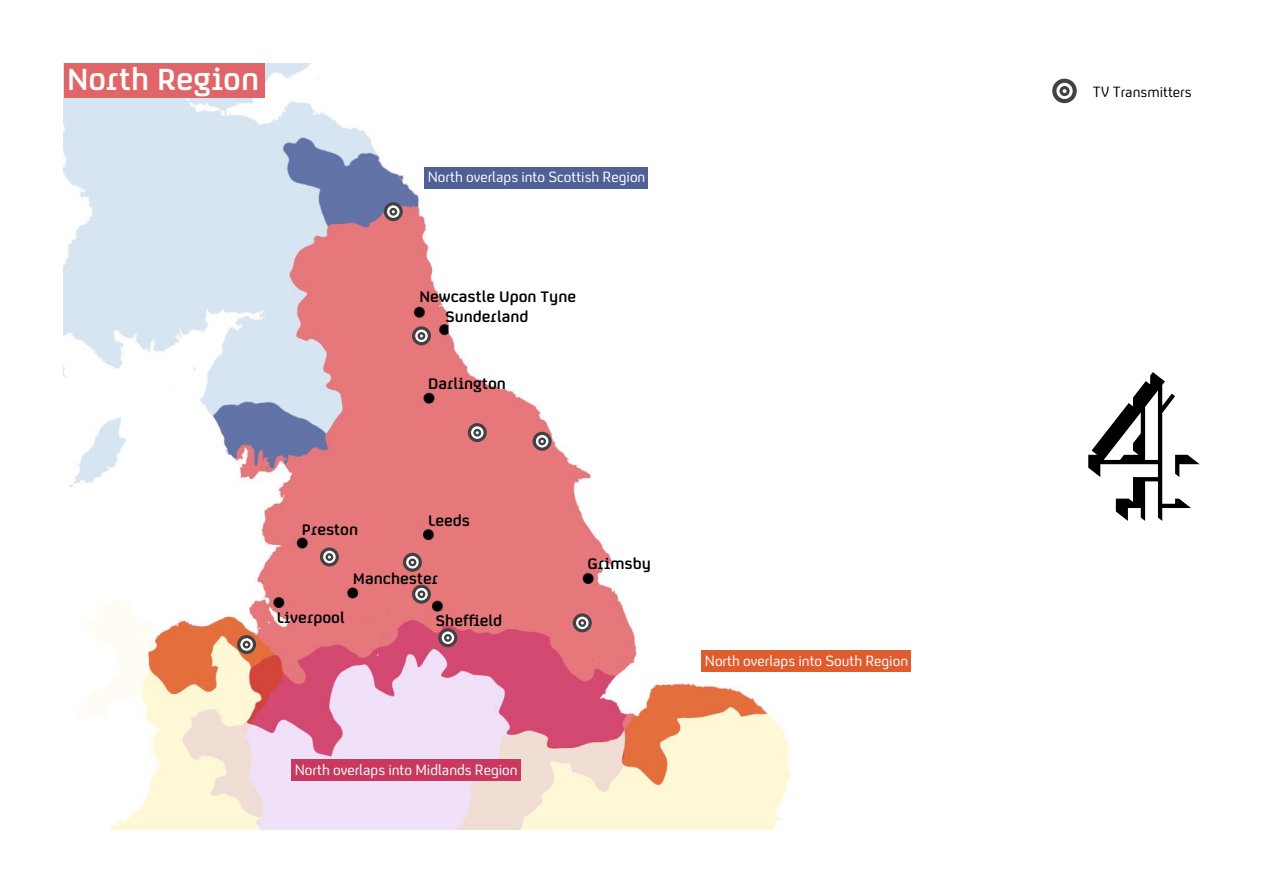
<style>
.page{position:relative;width:1263px;height:893px;background:#fff}
.page>*{position:absolute;margin:0;border:0;box-sizing:border-box;transform-origin:0 0}
.t1{font:30px "C4 Headline";color:#fff}
.t2{font:15px "C4 Text";color:#fff}
.t3{font:15px/19.8px "C4 Headline";color:#000}
.t4{font:15px "C4 Text";color:#000}
</style>
<div class="page">
<img style="left:64px;top:64px;width:751px;height:765px">
<svg style="left:1088px;top:372px;width:111px;height:149px"></svg>
<div style="left:64px;top:64px;width:201px;height:34px;background:#e06568"></div>
<div style="left:425px;top:167px;width:223px;height:21px;background:#4f6096"></div>
<div style="left:702px;top:651px;width:209px;height:21px;background:#df5c2e"></div>
<div style="left:292px;top:759px;width:229px;height:21px;background:#c9385f"></div>
<svg style="left:384px;top:202px;width:19px;height:19px"></svg>
<svg style="left:387px;top:205px;width:13px;height:13px"></svg>
<svg style="left:389px;top:208px;width:8px;height:8px"></svg>
<svg style="left:412px;top:326px;width:19px;height:19px"></svg>
<svg style="left:415px;top:330px;width:13px;height:12px"></svg>
<svg style="left:418px;top:332px;width:7px;height:8px"></svg>
<svg style="left:468px;top:423px;width:19px;height:19px"></svg>
<svg style="left:471px;top:426px;width:13px;height:13px"></svg>
<svg style="left:473px;top:429px;width:8px;height:8px"></svg>
<svg style="left:533px;top:432px;width:19px;height:19px"></svg>
<svg style="left:536px;top:435px;width:12px;height:13px"></svg>
<svg style="left:538px;top:437px;width:8px;height:8px"></svg>
<svg style="left:320px;top:547px;width:19px;height:19px"></svg>
<svg style="left:323px;top:551px;width:13px;height:12px"></svg>
<svg style="left:325px;top:553px;width:8px;height:8px"></svg>
<svg style="left:403px;top:553px;width:19px;height:19px"></svg>
<svg style="left:406px;top:556px;width:13px;height:13px"></svg>
<svg style="left:408px;top:558px;width:8px;height:8px"></svg>
<svg style="left:412px;top:585px;width:19px;height:19px"></svg>
<svg style="left:415px;top:588px;width:13px;height:12px"></svg>
<svg style="left:418px;top:590px;width:7px;height:8px"></svg>
<svg style="left:438px;top:628px;width:19px;height:19px"></svg>
<svg style="left:442px;top:631px;width:12px;height:13px"></svg>
<svg style="left:444px;top:634px;width:8px;height:8px"></svg>
<div style="left:237px;top:635px;width:19px;height:19px;background:#414142;border-radius:50%"></div>
<svg style="left:240px;top:638px;width:13px;height:13px"></svg>
<svg style="left:243px;top:641px;width:7px;height:7px"></svg>
<svg style="left:573px;top:613px;width:19px;height:19px"></svg>
<svg style="left:576px;top:617px;width:13px;height:12px"></svg>
<svg style="left:578px;top:619px;width:8px;height:8px"></svg>
<svg style="left:581px;top:621px;width:3px;height:4px"></svg>
<div style="left:1052px;top:79px;width:25px;height:24px;background:#414142;border-radius:50%"></div>
<svg style="left:1056px;top:83px;width:17px;height:16px"></svg>
<svg style="left:1059px;top:86px;width:10px;height:10px"></svg>
<svg style="left:1062px;top:89px;width:4px;height:4px"></svg>
<h1 class="t1" style="left:67px;top:63px;width:194px">North Region</h1>
<p class="t2" style="left:428px;top:170px;width:219px">North overlaps into Scottish Region</p>
<p class="t3" style="left:445px;top:287px;width:133px;text-indent:-26px">Newcastle Upon Tyne<br>Sunderland</p>
<p class="t3" style="left:428px;top:374px;width:79px">Darlington</p>
<p class="t3" style="left:302px;top:520px;width:58px">Preston</p>
<p class="t3" style="left:428px;top:511px;width:43px">Leeds</p>
<p class="t3" style="left:353px;top:569px;width:87px">Manchester</p>
<p class="t3" style="left:277px;top:608px;width:70px">Liverpool</p>
<p class="t3" style="left:435px;top:611px;width:68px">Sheffield</p>
<p class="t3" style="left:587px;top:554px;width:65px">Grimsby</p>
<p class="t2" style="left:295px;top:762px;width:224px">North overlaps into Midlands Region</p>
<p class="t2" style="left:705px;top:653px;width:205px">North overlaps into South Region</p>
<p class="t4" style="left:1093px;top:84px;width:100px">TV Transmitters</p>
</div>
